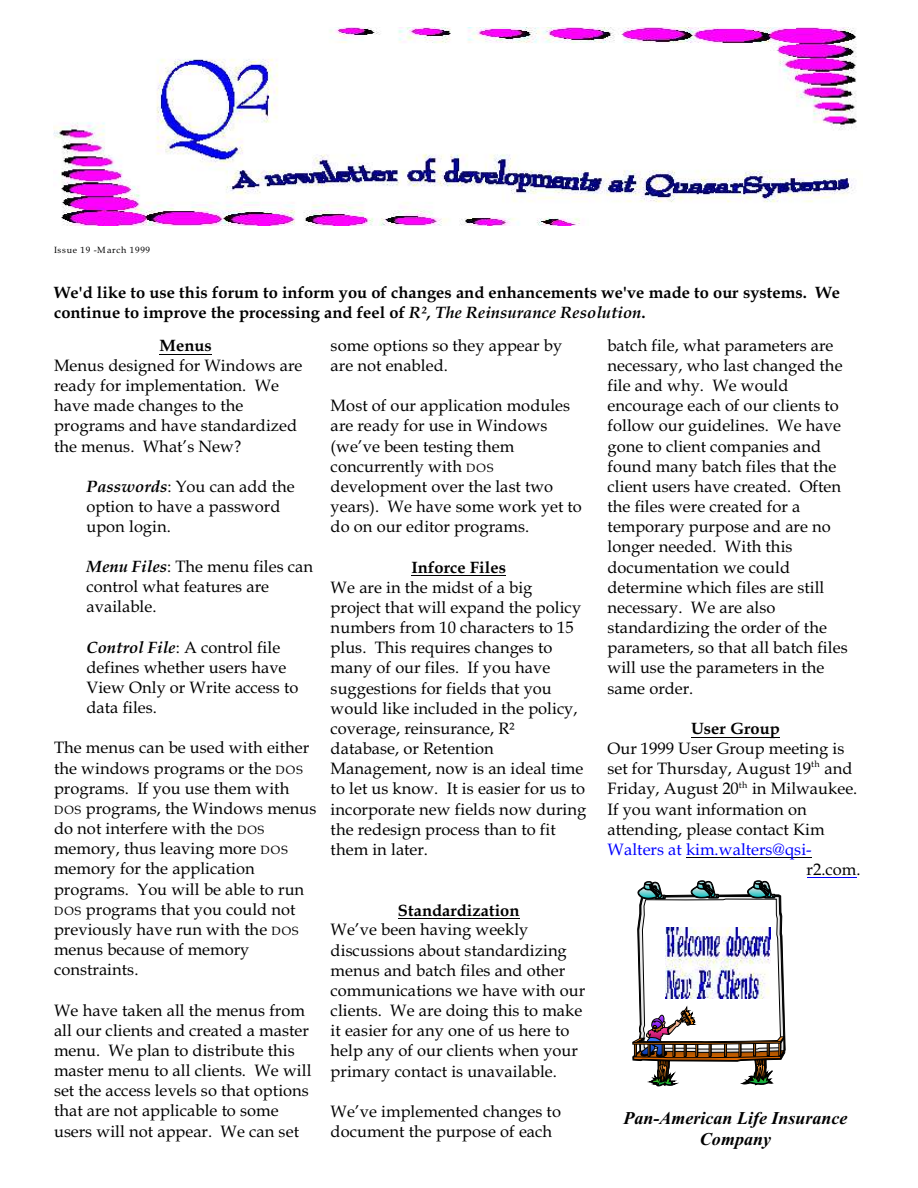
<style>
.page{position:relative;width:918px;height:1188px;background:#fff}
.page>*{position:absolute;margin:0;border:0;box-sizing:border-box;transform-origin:0 0}
.t1{font:italic 700 18px/20.9px "Times New Roman";color:#000;text-align:center}
.t2{font:16.5px/20.1px "Book Antiqua";letter-spacing:.005em;color:#000}
.t3{font:700 16.5px/20.1px "Book Antiqua";letter-spacing:.005em;color:#000}
.t4{font:16.5px "Book Antiqua";letter-spacing:.005em;color:#00f}
.t5{font:9px "Book Antiqua";letter-spacing:.08em;color:#000}
.s1{font-style:italic}
.s2{font-weight:700;font-style:italic}
.s3{font-size:12px}
</style>
<div class="page">
<svg style="left:633px;top:881px;width:152px;height:205px"></svg>
<img style="left:666px;top:928px;width:105px;height:70px">
<img style="left:54px;top:28px;width:803px;height:198px">
<hr style="left:159px;top:354px;width:53px;height:1px;background:#000">
<hr style="left:411px;top:575px;width:95px;height:1px;background:#000">
<hr style="left:398px;top:918px;width:121px;height:1px;background:#000">
<hr style="left:691px;top:737px;width:89px;height:1px;background:#000">
<hr style="left:686px;top:857px;width:126px;height:1px;background:#000">
<hr style="left:807px;top:877px;width:49px;height:1px;background:#00f">
<p class="t5" style="left:54px;top:247px;width:98px">Issue 19 -March 1999</p>
<p class="t3" style="left:54px;top:284px;width:788px">We'd like to use this forum to inform you of changes and enhancements we've made to our systems. We continue to improve the processing and feel of <span class="s1">R², The Reinsurance Resolution</span>.</p>
<p class="t3" style="left:159px;top:337px;width:54px">Menus</p>
<p class="t2" style="left:54px;top:357px;width:250px">Menus designed for Windows are ready for implementation. We have made changes to the programs and have standardized the menus. What’s New?</p>
<p class="t2" style="left:86px;top:478px;width:210px"><span class="s2">Passwords</span>: You can add the option to have a password upon login.</p>
<p class="t2" style="left:86px;top:558px;width:228px"><span class="s2">Menu Files</span>: The menu files can control what features are available.</p>
<p class="t2" style="left:86px;top:639px;width:214px"><span class="s2">Control File</span>: A control file defines whether users have<br>View Only or Write access to data files.</p>
<p class="t2" style="left:54px;top:740px;width:264px">The menus can be used with either the windows programs or the <span class="s3">DOS </span>programs. If you use them with<br><span class="s3">DOS</span> programs, the Windows menus do not interfere with the <span class="s3">DOS </span>memory, thus leaving more <span class="s3">DOS </span>memory for the application programs. You will be able to run<br><span class="s3">DOS</span> programs that you could not previously have run with the <span class="s3">DOS </span>menus because of memory constraints.</p>
<p class="t2" style="left:54px;top:1002px;width:259px">We have taken all the menus from all our clients and created a master menu. We plan to distribute this master menu to all clients. We will set the access levels so that options that are not applicable to some users will not appear. We can set</p>
<p class="t2" style="left:331px;top:337px;width:233px">some options so they appear by are not enabled.</p>
<p class="t2" style="left:331px;top:398px;width:253px">Most of our application modules are ready for use in Windows (we’ve been testing them concurrently with <span class="s3">DOS </span>development over the last two years). We have some work yet to do on our editor programs.</p>
<p class="t3" style="left:411px;top:559px;width:96px">Inforce Files</p>
<p class="t2" style="left:331px;top:579px;width:257px">We are in the midst of a big project that will expand the policy numbers from 10 characters to 15 plus. This requires changes to many of our files. If you have suggestions for fields that you would like included in the policy, coverage, reinsurance, R² database, or Retention<br>Management, now is an ideal time to let us know. It is easier for us to incorporate new fields now during the redesign process than to fit them in later.</p>
<p class="t2" style="left:608px;top:337px;width:242px">batch file, what parameters are necessary, who last changed the file and why. We would encourage each of our clients to follow our guidelines. We have gone to client companies and found many batch files that the client users have created. Often the files were created for a temporary purpose and are no longer needed. With this documentation we could determine which files are still necessary. We are also standardizing the order of the parameters, so that all batch files will use the parameters in the same order.</p>
<p class="t3" style="left:691px;top:720px;width:90px">User Group</p>
<p class="t2" style="left:608px;top:740px;width:247px">Our 1999 User Group meeting is set for Thursday, August 19 and</p>
<p class="t5" style="left:811px;top:761px;width:10px">th</p>
<p class="t2" style="left:608px;top:781px;width:251px">Friday, August 20 in Milwaukee.</p>
<p class="t5" style="left:739px;top:781px;width:10px">th</p>
<p class="t2" style="left:608px;top:801px;width:219px">If you want information on attending, please contact Kim</p>
<p class="t4" style="left:608px;top:843px;width:206px">Walters at kim.walters@qsi-</p>
<p class="t2" style="left:807px;top:861px;width:56px">r2.com.</p>
<p class="t3" style="left:398px;top:902px;width:123px">Standardization</p>
<p class="t2" style="left:331px;top:922px;width:256px">We’ve been having weekly discussions about standardizing menus and batch files and other communications we have with our clients. We are doing this to make it easier for any one of us here to help any of our clients when your primary contact is unavailable.</p>
<p class="t2" style="left:331px;top:1103px;width:232px">We’ve implemented changes to document the purpose of each</p>
<p class="t1" style="left:623px;top:1109px;width:226px">Pan-American Life Insurance<br>Company</p>
</div>
